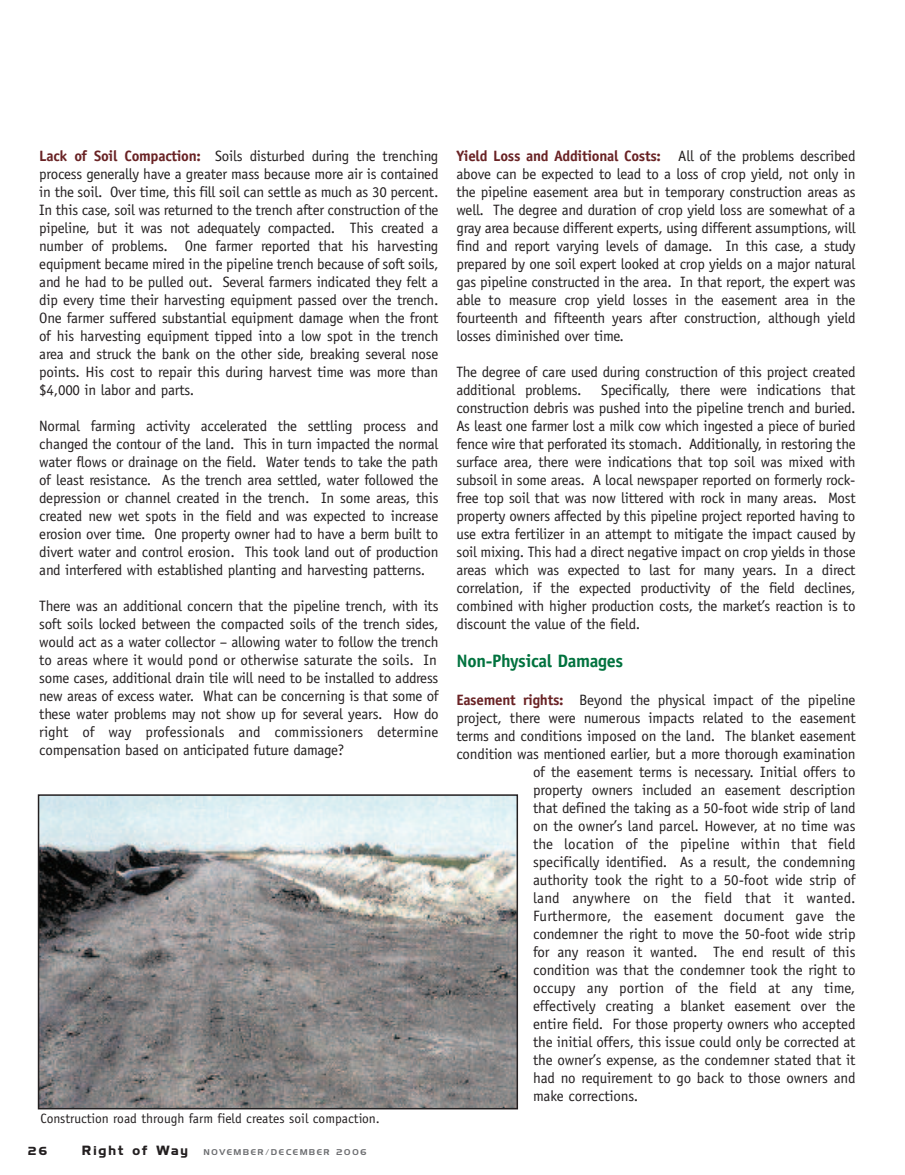
<style>
.page{position:relative;width:905px;height:1175px;background:#fff}
.page>*{position:absolute;margin:0;border:0;box-sizing:border-box;transform-origin:0 0}
.t1{font:700 18px "Officina Sans";letter-spacing:-.015em;color:#00723e}
.t2{font:15px/18px "Officina Sans";letter-spacing:-.01em;color:#231f20;text-align:justify}
.t3{font:15px "Officina Sans";letter-spacing:.015em;color:#231f20}
.t4{font:15px "Officina Sans";letter-spacing:.01em;color:#231f20}
.t5{font:13.5px "Officina Sans";color:#231f20}
.t6{font:700 12px "Highland Gothic FLF";letter-spacing:.165em;color:#231f20}
.t7{font:700 10.5px "Highland Gothic FLF";color:#231f20}
.t8{font:7.5px "Highland Gothic FLF";letter-spacing:.25em;color:#6c6d70}
.s1{font-weight:700;color:#692224}
</style>
<div class="page">
<img style="left:41px;top:797px;width:474px;height:309px">
<div style="left:38px;top:794px;width:480px;height:315px;border:2px solid #231f20"></div>
<p class="t2" style="left:39px;top:148px;width:401px"><span class="s1">Lack of Soil Compaction:</span> Soils disturbed during the trenching process generally have a greater mass because more air is contained in the soil. Over time, this fill soil can settle as much as 30 percent.<br>In this case, soil was returned to the trench after construction of the pipeline, but it was not adequately compacted. This created a number of problems. One farmer reported that his harvesting equipment became mired in the pipeline trench because of soft soils, and he had to be pulled out. Several farmers indicated they felt a dip every time their harvesting equipment passed over the trench.<br>One farmer suffered substantial equipment damage when the front of his harvesting equipment tipped into a low spot in the trench area and struck the bank on the other side, breaking several nose points. His cost to repair this during harvest time was more than $4,000 in labor and parts.</p>
<p class="t2" style="left:39px;top:418px;width:401px">Normal farming activity accelerated the settling process and changed the contour of the land. This in turn impacted the normal water flows or drainage on the field. Water tends to take the path of least resistance. As the trench area settled, water followed the depression or channel created in the trench. In some areas, this created new wet spots in the field and was expected to increase erosion over time. One property owner had to have a berm built to divert water and control erosion. This took land out of production and interfered with established planting and harvesting patterns.</p>
<p class="t2" style="left:39px;top:598px;width:401px">There was an additional concern that the pipeline trench, with its soft soils locked between the compacted soils of the trench sides, would act as a water collector – allowing water to follow the trench to areas where it would pond or otherwise saturate the soils. In some cases, additional drain tile will need to be installed to address new areas of excess water. What can be concerning is that some of these water problems may not show up for several years. How do right of way professionals and commissioners determine compensation based on anticipated future damage?</p>
<p class="t5" style="left:41px;top:1113px;width:341px">Construction road through farm field creates soil compaction.</p>
<p class="t7" style="left:28px;top:1145px;width:21px">26</p>
<p class="t6" style="left:82px;top:1143px;width:107px">Right of Way</p>
<p class="t8" style="left:204px;top:1148px;width:164px">NOVEMBER/DECEMBER 2006</p>
<p class="t2" style="left:456px;top:148px;width:401px"><span class="s1">Yield Loss and Additional Costs:</span> All of the problems described above can be expected to lead to a loss of crop yield, not only in the pipeline easement area but in temporary construction areas as well. The degree and duration of crop yield loss are somewhat of a gray area because different experts, using different assumptions, will find and report varying levels of damage. In this case, a study prepared by one soil expert looked at crop yields on a major natural gas pipeline constructed in the area. In that report, the expert was able to measure crop yield losses in the easement area in the fourteenth and fifteenth years after construction, although yield losses diminished over time.</p>
<p class="t2" style="left:456px;top:364px;width:401px">The degree of care used during construction of this project created additional problems.</p>
<p class="t2" style="left:456px;top:382px;width:401px;text-indent:145px">Specifically, there were indications that construction debris was pushed into the pipeline trench and buried.<br>As least one farmer lost a milk cow which ingested a piece of buried fence wire that perforated its stomach. Additionally, in restoring the surface area, there were indications that top soil was mixed with subsoil in some areas. A local newspaper reported on formerly rock&shy;free top soil that was now littered with rock in many areas. Most property owners affected by this pipeline project reported having to use extra fertilizer in an attempt to mitigate the impact caused by soil mixing. This had a direct negative impact on crop yields in those areas which was expected to last for many years. In a direct correlation, if the expected productivity of the field declines, combined with higher production costs, the market’s reaction is to discount the value of the field.</p>
<p class="t1" style="left:456px;top:654px;width:168px">Non-Physical Damages</p>
<p class="t2" style="left:456px;top:692px;width:400px"><span class="s1">Easement rights:</span> Beyond the physical impact of the pipeline</p>
<p class="t2" style="left:456px;top:710px;width:401px">project, there were numerous impacts related to the easement</p>
<p class="t2" style="left:456px;top:728px;width:401px">terms and conditions imposed on the land. The blanket easement</p>
<p class="t2" style="left:456px;top:746px;width:401px">condition was mentioned earlier, but a more thorough examination</p>
<p class="t2" style="left:533px;top:764px;width:324px">of the easement terms is necessary. Initial offers to</p>
<p class="t2" style="left:533px;top:782px;width:324px">property owners included an easement description</p>
<p class="t2" style="left:533px;top:800px;width:324px">that defined the taking as a 50-foot wide strip of land</p>
<p class="t2" style="left:533px;top:818px;width:324px">on the owner’s land parcel. However, at no time was</p>
<p class="t4" style="left:533px;top:838px;width:324px">the location of the pipeline within that field</p>
<p class="t2" style="left:533px;top:854px;width:324px">specifically identified. As a result, the condemning</p>
<p class="t2" style="left:533px;top:872px;width:324px">authority took the right to a 50-foot wide strip of</p>
<p class="t3" style="left:533px;top:892px;width:324px">land anywhere on the field that it wanted.</p>
<p class="t3" style="left:533px;top:910px;width:324px">Furthermore, the easement document gave the</p>
<p class="t2" style="left:533px;top:926px;width:324px">condemner the right to move the 50-foot wide strip</p>
<p class="t2" style="left:533px;top:944px;width:324px">for any reason it wanted. The end result of this</p>
<p class="t2" style="left:533px;top:962px;width:324px">condition was that the condemner took the right to</p>
<p class="t2" style="left:533px;top:980px;width:324px">occupy any portion of the field at any time,</p>
<p class="t2" style="left:533px;top:998px;width:324px">effectively creating a blanket easement over the</p>
<p class="t2" style="left:533px;top:1016px;width:324px">entire field. For those property owners who accepted</p>
<p class="t2" style="left:533px;top:1034px;width:324px">the initial offers, this issue could only be corrected at</p>
<p class="t2" style="left:533px;top:1052px;width:324px">the owner’s expense, as the condemner stated that it</p>
<p class="t2" style="left:533px;top:1070px;width:324px">had no requirement to go back to those owners and</p>
<p class="t2" style="left:533px;top:1088px;width:107px">make corrections.</p>
</div>
